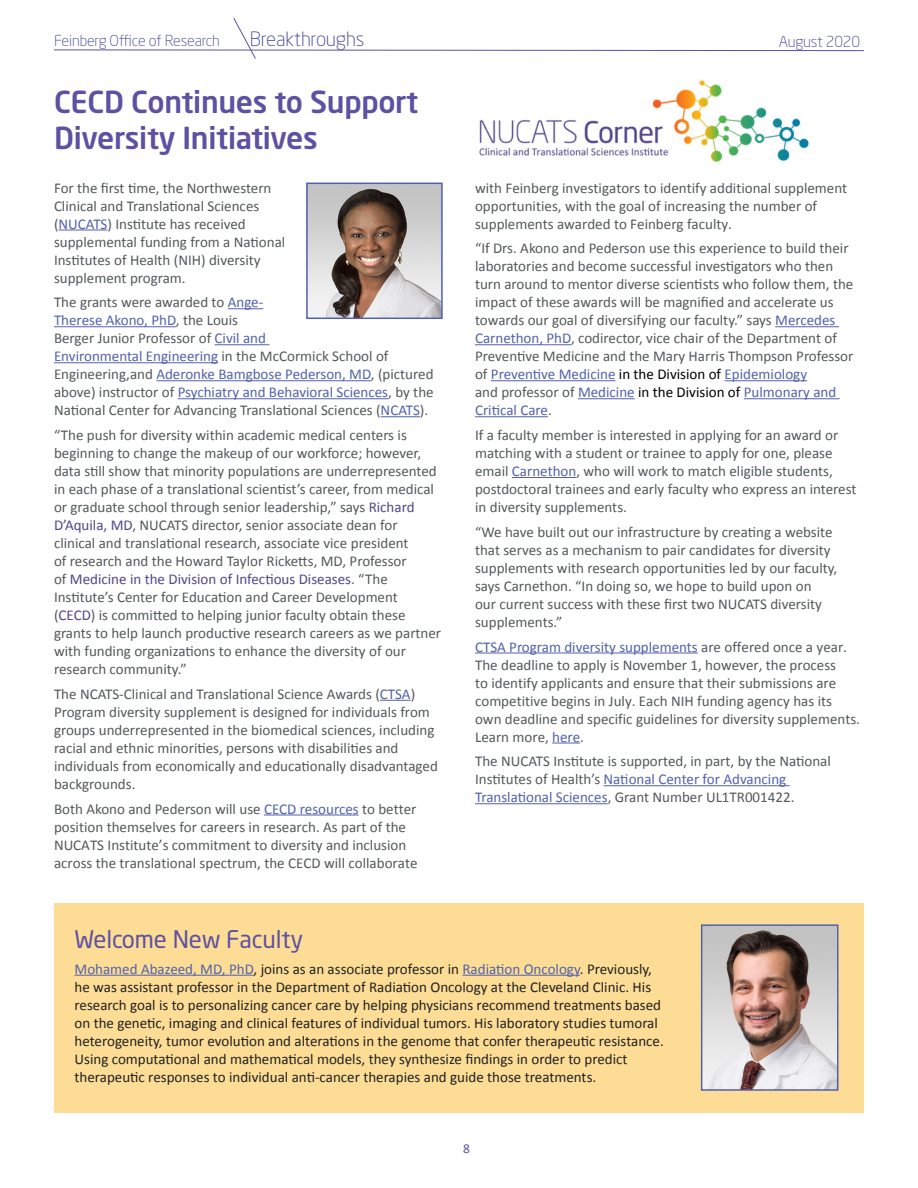
<style>
.page{position:relative;width:918px;height:1188px;background:#fff}
.page>*{position:absolute;margin:0;border:0;box-sizing:border-box;transform-origin:0 0}
.t1{font:500 30px/36px "Neo Sans Pro";letter-spacing:-.01em;color:#5d51a2}
.t2{font:24px "Neo Sans Pro";letter-spacing:-.005em;color:#5d51a2}
.t3{font:300 19.5px "Neo Sans Pro";letter-spacing:-.01em;color:#484a9a}
.t4{font:15px/18px "Calibri";color:#54585a}
.t5{font:15px/18px "Calibri";color:#212121}
.t6{font:300 15px "Neo Sans Pro";letter-spacing:-.01em;color:#484a9a}
.t7{font:13.5px "Calibri";color:#5d51a2}
.s1{color:#5261ac}
.s2{color:#514689}
.s3{color:#000}
</style>
<div class="page">
<img style="left:479px;top:80px;width:330px;height:82px">
<hr style="left:59px;top:230px;width:48px;height:1px;background:#5261ac">
<hr style="left:228px;top:308px;width:35px;height:1px;background:#5261ac">
<hr style="left:54px;top:326px;width:122px;height:1px;background:#5261ac">
<hr style="left:215px;top:344px;width:54px;height:1px;background:#5261ac">
<hr style="left:54px;top:362px;width:164px;height:1px;background:#5261ac">
<hr style="left:156px;top:380px;width:215px;height:1px;background:#5261ac">
<hr style="left:178px;top:398px;width:210px;height:1px;background:#5261ac">
<hr style="left:381px;top:416px;width:39px;height:1px;background:#5261ac">
<hr style="left:380px;top:700px;width:31px;height:1px;background:#5261ac">
<hr style="left:264px;top:815px;width:95px;height:1px;background:#5261ac">
<hr style="left:775px;top:326px;width:64px;height:1px;background:#5261ac">
<hr style="left:475px;top:344px;width:96px;height:1px;background:#5261ac">
<hr style="left:491px;top:380px;width:125px;height:1px;background:#5261ac">
<hr style="left:725px;top:380px;width:82px;height:1px;background:#5261ac">
<hr style="left:578px;top:398px;width:57px;height:1px;background:#5261ac">
<hr style="left:744px;top:398px;width:96px;height:1px;background:#5261ac">
<hr style="left:475px;top:416px;width:73px;height:1px;background:#5261ac">
<hr style="left:512px;top:477px;width:64px;height:1px;background:#5261ac">
<hr style="left:475px;top:653px;width:223px;height:1px;background:#5261ac">
<svg style="left:552px;top:743px;width:28px;height:1px"></svg>
<hr style="left:604px;top:785px;width:186px;height:1px;background:#5261ac">
<hr style="left:475px;top:803px;width:133px;height:1px;background:#5261ac">
<img style="left:309px;top:186px;width:131px;height:130px">
<div style="left:306px;top:183px;width:137px;height:136px;border:2px solid #5261ac"></div>
<div style="left:54px;top:903px;width:810px;height:210px;background:#fddd96"></div>
<hr style="left:75px;top:975px;width:179px;height:1px;background:#5261ac">
<hr style="left:462px;top:975px;width:118px;height:1px;background:#5261ac">
<img style="left:704px;top:927px;width:131px;height:161px">
<div style="left:701px;top:924px;width:137px;height:167px;border:2px solid #5261ac"></div>
<svg style="left:54px;top:18px;width:810px;height:41px"></svg>
<p class="t6" style="left:54px;top:32px;width:167px">Feinberg Office of Research</p>
<h3 class="t3" style="left:250px;top:28px;width:116px">Breakthroughs</h3>
<p class="t6" style="left:779px;top:33px;width:83px">August 2020</p>
<h1 class="t1" style="left:54px;top:83px;width:366px">CECD Continues to Support<br>Diversity Initiatives</h1>
<p class="t4" style="left:54px;top:178px;width:233px">For the first time, the Northwestern Clinical and Translational Sciences (<span class="s1">NUCATS</span>) Institute has received supplemental funding from a National Institutes of Health (NIH) diversity supplement program.</p>
<p class="t4" style="left:54px;top:293px;width:381px">The grants were awarded to <span class="s1">Ange-<br>Therese Akono, PhD</span>, the Louis<br>Berger Junior Professor of <span class="s1">Civil and<br>Environmental Engineering</span> in the McCormick School of Engineering,and <span class="s1">Aderonke Bamgbose Pederson, MD</span>, (pictured above) instructor of <span class="s1">Psychiatry and Behavioral Sciences</span>, by the National Center for Advancing Translational Sciences (<span class="s1">NCATS</span>).</p>
<p class="t4" style="left:54px;top:425px;width:389px">“The push for diversity within academic medical centers is beginning to change the makeup of our workforce; however, data still show that minority populations are underrepresented in each phase of a translational scientist’s career, from medical or graduate school through senior leadership,” says <span class="s2">Richard D’Aquila, MD</span>, NUCATS director, senior associate dean for clinical and translational research, associate vice president<br>of research and the Howard Taylor Ricketts, MD, Professor<br>of <span class="s2">Medicine in the Division of Infectious Diseases</span>. “The Institute’s Center for Education and Career Development (<span class="s2">CECD</span>) is committed to helping junior faculty obtain these grants to help launch productive research careers as we partner with funding organizations to enhance the diversity of our research community.”</p>
<p class="t4" style="left:54px;top:684px;width:385px">The NCATS-Clinical and Translational Science Awards (<span class="s1">CTSA</span>)<br>Program diversity supplement is designed for individuals from groups underrepresented in the biomedical sciences, including racial and ethnic minorities, persons with disabilities and individuals from economically and educationally disadvantaged backgrounds.</p>
<p class="t4" style="left:54px;top:799px;width:365px">Both Akono and Pederson will use <span class="s1">CECD resources</span> to better position themselves for careers in research. As part of the NUCATS Institute’s commitment to diversity and inclusion across the translational spectrum, the CECD will collaborate</p>
<h2 class="t2" style="left:75px;top:924px;width:230px">Welcome New Faculty</h2>
<p class="t4" style="left:475px;top:178px;width:374px">with Feinberg investigators to identify additional supplement opportunities, with the goal of increasing the number of supplements awarded to Feinberg faculty.</p>
<p class="t4" style="left:475px;top:239px;width:380px">“If Drs. Akono and Pederson use this experience to build their laboratories and become successful investigators who then turn around to mentor diverse scientists who follow them, the impact of these awards will be magnified and accelerate us towards our goal of diversifying our faculty.” says <span class="s1">Mercedes Carnethon, PhD</span>, codirector, vice chair of the Department of Preventive Medicine and the Mary Harris Thompson Professor of <span class="s1">Preventive Medicine</span> <span class="s3">in the Division of</span> <span class="s1">Epidemiology<br></span>and professor of <span class="s1">Medicine</span> <span class="s3">in the Division of</span> <span class="s1">Pulmonary and Critical Care</span>.</p>
<p class="t4" style="left:475px;top:425px;width:383px">If a faculty member is interested in applying for an award or matching with a student or trainee to apply for one, please email <span class="s1">Carnethon</span>, who will work to match eligible students, postdoctoral trainees and early faculty who express an interest in diversity supplements.</p>
<p class="t4" style="left:475px;top:522px;width:364px">“We have built out our infrastructure by creating a website that serves as a mechanism to pair candidates for diversity supplements with research opportunities led by our faculty, says Carnethon. “In doing so, we hope to build upon on<br>our current success with these first two NUCATS diversity supplements.”</p>
<p class="t4" style="left:475px;top:637px;width:386px"><span class="s1">CTSA Program diversity supplements</span> are offered once a year.<br>The deadline to apply is November 1, however, the process<br>to identify applicants and ensure that their submissions are competitive begins in July. Each NIH funding agency has its own deadline and specific guidelines for diversity supplements.<br>Learn more, <span class="s1">here</span>.</p>
<p class="t4" style="left:475px;top:752px;width:357px">The NUCATS Institute is supported, in part, by the National<br>Institutes of Health’s <span class="s1">National Center for Advancing<br>Translational Sciences</span>, Grant Number UL1TR001422.</p>
<p class="t5" style="left:75px;top:959px;width:591px"><span class="s1">Mohamed Abazeed, MD, PhD</span>, joins as an associate professor in <span class="s1">Radiation Oncology</span>. Previously, he was assistant professor in the Department of Radiation Oncology at the Cleveland Clinic. His research goal is to personalizing cancer care by helping physicians recommend treatments based on the genetic, imaging and clinical features of individual tumors. His laboratory studies tumoral heterogeneity, tumor evolution and alterations in the genome that confer therapeutic resistance.<br>Using computational and mathematical models, they synthesize findings in order to predict therapeutic responses to individual anti-cancer therapies and guide those treatments.</p>
<p class="t7" style="left:463px;top:1140px;width:8px">8</p>
</div>
